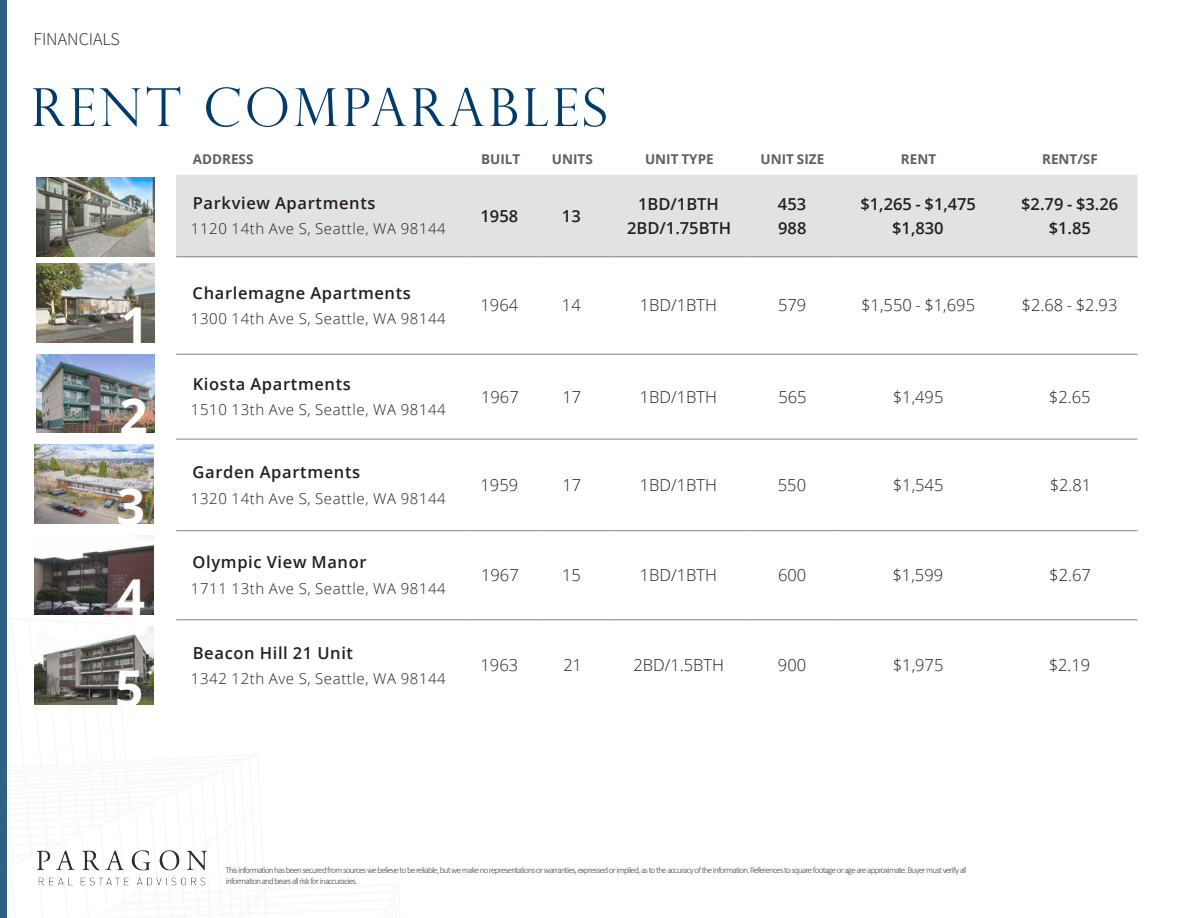
<style>
.page{position:relative;width:1188px;height:918px;background:#fff}
.page>*{position:absolute;margin:0;border:0;box-sizing:border-box;transform-origin:0 0}
.Page_Title{font:300 52.5px "Perpetua Titling";letter-spacing:.07em;color:#003b69}
.t1{font:700 49.5px "Open Sans";color:#fff}
.t2{font:18px "Source Sans Variable";color:#231f20}
.Table_Text{font:300 16.5px "Open Sans";color:#231f20}
.Table_Text-2{font:600 16.5px/24px "Open Sans";letter-spacing:.04em;color:#231f20}
.Table_Text-3{font:600 16.5px/24px "Open Sans";color:#231f20;text-align:center}
.Table_Text-4{font:300 15px "Open Sans";letter-spacing:.04em;color:#231f20}
.Table_Text-5{font:700 13.5px "Open Sans";color:#5f5f62}
.t3{font:300 9px/10.5px "Calibri";letter-spacing:-.08em;color:#4b4c4d}
</style>
<div class="page">
<div style="left:0;top:0;width:7px;height:918px;background:#316085"></div>
<img style="left:36px;top:264px;width:119px;height:78px">
<div style="left:176px;top:175px;width:962px;height:82px;background:#e1e2e4"></div>
<hr style="left:181px;top:257px;width:283px;height:1px;background:#808285">
<hr style="left:464px;top:257px;width:72px;height:1px;background:#808285">
<hr style="left:536px;top:257px;width:72px;height:1px;background:#808285">
<hr style="left:608px;top:257px;width:143px;height:1px;background:#808285">
<hr style="left:751px;top:257px;width:83px;height:1px;background:#808285">
<hr style="left:834px;top:257px;width:168px;height:1px;background:#808285">
<hr style="left:1002px;top:257px;width:136px;height:1px;background:#808285">
<hr style="left:181px;top:354px;width:283px;height:1px;background:#808285">
<hr style="left:464px;top:354px;width:72px;height:1px;background:#808285">
<hr style="left:536px;top:354px;width:72px;height:1px;background:#808285">
<hr style="left:608px;top:354px;width:143px;height:1px;background:#808285">
<hr style="left:751px;top:354px;width:83px;height:1px;background:#808285">
<hr style="left:834px;top:354px;width:168px;height:1px;background:#808285">
<hr style="left:1002px;top:354px;width:136px;height:1px;background:#808285">
<hr style="left:181px;top:439px;width:283px;height:1px;background:#808285">
<hr style="left:464px;top:439px;width:72px;height:1px;background:#808285">
<hr style="left:536px;top:439px;width:72px;height:1px;background:#808285">
<hr style="left:608px;top:439px;width:143px;height:1px;background:#808285">
<hr style="left:751px;top:439px;width:83px;height:1px;background:#808285">
<hr style="left:834px;top:439px;width:168px;height:1px;background:#808285">
<hr style="left:1002px;top:439px;width:136px;height:1px;background:#808285">
<hr style="left:181px;top:530px;width:283px;height:1px;background:#808285">
<hr style="left:464px;top:530px;width:72px;height:1px;background:#808285">
<hr style="left:536px;top:530px;width:72px;height:1px;background:#808285">
<hr style="left:608px;top:530px;width:143px;height:1px;background:#808285">
<hr style="left:751px;top:530px;width:83px;height:1px;background:#808285">
<hr style="left:834px;top:530px;width:168px;height:1px;background:#808285">
<hr style="left:1002px;top:530px;width:136px;height:1px;background:#808285">
<svg style="left:34px;top:619px;width:378px;height:267px"></svg>
<hr style="left:181px;top:620px;width:283px;height:1px;background:#808285">
<hr style="left:464px;top:620px;width:72px;height:1px;background:#808285">
<hr style="left:536px;top:620px;width:72px;height:1px;background:#808285">
<hr style="left:608px;top:620px;width:143px;height:1px;background:#808285">
<hr style="left:751px;top:620px;width:83px;height:1px;background:#808285">
<hr style="left:834px;top:620px;width:168px;height:1px;background:#808285">
<hr style="left:1002px;top:620px;width:136px;height:1px;background:#808285">
<img style="left:36px;top:354px;width:119px;height:79px">
<img style="left:35px;top:445px;width:118px;height:79px">
<img style="left:35px;top:536px;width:118px;height:78px">
<img style="left:35px;top:626px;width:118px;height:79px">
<img style="left:36px;top:178px;width:119px;height:78px">
<h3 class="t2" style="left:33px;top:28px;width:88px">FINANCIALS</h3>
<p class="Page_Title" style="left:31px;top:76px;width:578px">RENT COMPARABLES</p>
<p class="t1" style="left:121px;top:290px;width:30px">1</p>
<p class="t1" style="left:120px;top:381px;width:30px">2</p>
<p class="t1" style="left:117px;top:472px;width:30px">3</p>
<p class="t1" style="left:117px;top:562px;width:30px">4</p>
<p class="t1" style="left:115px;top:653px;width:30px">5</p>
<p class="Table_Text-5" style="left:193px;top:149px;width:62px">ADDRESS</p>
<p class="Table_Text-5" style="left:481px;top:149px;width:41px">BUILT</p>
<p class="Table_Text-5" style="left:552px;top:149px;width:42px">UNITS</p>
<p class="Table_Text-5" style="left:645px;top:149px;width:70px">UNIT TYPE</p>
<p class="Table_Text-5" style="left:761px;top:149px;width:65px">UNIT SIZE</p>
<p class="Table_Text-5" style="left:901px;top:149px;width:37px">RENT</p>
<p class="Table_Text-5" style="left:1042px;top:149px;width:57px">RENT/SF</p>
<p class="Table_Text-2" style="left:193px;top:191px;width:184px">Parkview Apartments</p>
<p class="Table_Text-4" style="left:191px;top:219px;width:256px">1120 14th Ave S, Seattle, WA 98144</p>
<p class="Table_Text-2" style="left:481px;top:203px;width:39px">1958</p>
<p class="Table_Text-2" style="left:562px;top:203px;width:20px">13</p>
<p class="Table_Text-3" style="left:627px;top:191px;width:106px">1BD/1BTH<br>2BD/1.75BTH</p>
<p class="Table_Text-2" style="left:778px;top:191px;width:30px">453<br>988</p>
<p class="Table_Text-3" style="left:860px;top:191px;width:117px">$1,265 - $1,475 $1,830</p>
<p class="Table_Text-2" style="left:1021px;top:191px;width:99px;text-align:center">$2.79 - $3.26 $1.85</p>
<p class="Table_Text-2" style="left:193px;top:280px;width:220px">Charlemagne Apartments</p>
<p class="Table_Text-4" style="left:191px;top:308px;width:256px">1300 14th Ave S, Seattle, WA 98144</p>
<p class="Table_Text-2" style="left:193px;top:371px;width:160px">Kiosta Apartments</p>
<p class="Table_Text-4" style="left:191px;top:400px;width:256px">1510 13th Ave S, Seattle, WA 98144</p>
<p class="Table_Text-2" style="left:193px;top:460px;width:169px">Garden Apartments</p>
<p class="Table_Text-4" style="left:191px;top:488px;width:256px">1320 14th Ave S, Seattle, WA 98144</p>
<p class="Table_Text-2" style="left:193px;top:550px;width:176px">Olympic View Manor</p>
<p class="Table_Text-4" style="left:191px;top:578px;width:256px">1711 13th Ave S, Seattle, WA 98144</p>
<p class="Table_Text-2" style="left:193px;top:640px;width:162px">Beacon Hill 21 Unit</p>
<p class="Table_Text-4" style="left:191px;top:668px;width:256px">1342 12th Ave S, Seattle, WA 98144</p>
<p class="Table_Text" style="left:481px;top:294px;width:39px">1964</p>
<p class="Table_Text" style="left:562px;top:294px;width:20px">14</p>
<p class="Table_Text" style="left:640px;top:294px;width:79px">1BD/1BTH</p>
<p class="Table_Text" style="left:778px;top:294px;width:30px">579</p>
<p class="Table_Text" style="left:861px;top:294px;width:115px">$1,550 - $1,695</p>
<p class="Table_Text" style="left:1022px;top:294px;width:97px">$2.68 - $2.93</p>
<p class="Table_Text" style="left:481px;top:385px;width:39px">1967</p>
<p class="Table_Text" style="left:563px;top:385px;width:20px">17</p>
<p class="Table_Text" style="left:640px;top:385px;width:79px">1BD/1BTH</p>
<p class="Table_Text" style="left:778px;top:385px;width:30px">565</p>
<p class="Table_Text" style="left:893px;top:385px;width:52px">$1,495</p>
<p class="Table_Text" style="left:1049px;top:385px;width:43px">$2.65</p>
<p class="Table_Text" style="left:481px;top:473px;width:39px">1959</p>
<p class="Table_Text" style="left:563px;top:473px;width:20px">17</p>
<p class="Table_Text" style="left:640px;top:473px;width:79px">1BD/1BTH</p>
<p class="Table_Text" style="left:778px;top:473px;width:30px">550</p>
<p class="Table_Text" style="left:893px;top:473px;width:52px">$1,545</p>
<p class="Table_Text" style="left:1050px;top:473px;width:43px">$2.81</p>
<p class="Table_Text" style="left:481px;top:564px;width:39px">1967</p>
<p class="Table_Text" style="left:562px;top:564px;width:20px">15</p>
<p class="Table_Text" style="left:640px;top:564px;width:79px">1BD/1BTH</p>
<p class="Table_Text" style="left:778px;top:564px;width:30px">600</p>
<p class="Table_Text" style="left:893px;top:564px;width:52px">$1,599</p>
<p class="Table_Text" style="left:1049px;top:564px;width:43px">$2.67</p>
<p class="Table_Text" style="left:481px;top:654px;width:39px">1963</p>
<p class="Table_Text" style="left:563px;top:654px;width:20px">21</p>
<p class="Table_Text" style="left:633px;top:654px;width:92px">2BD/1.5BTH</p>
<p class="Table_Text" style="left:778px;top:654px;width:30px">900</p>
<p class="Table_Text" style="left:893px;top:654px;width:52px">$1,975</p>
<p class="Table_Text" style="left:1049px;top:654px;width:43px">$2.19</p>
<p class="t3" style="left:225px;top:865px;width:743px">This information has been secured from sources we believe to be reliable, but we make no representations or warranties, expressed or implied, as to the accuracy of the information. References to square footage or age are approximate. Buyer must verify all information and bears all risk for inaccuracies.</p>
</div>
